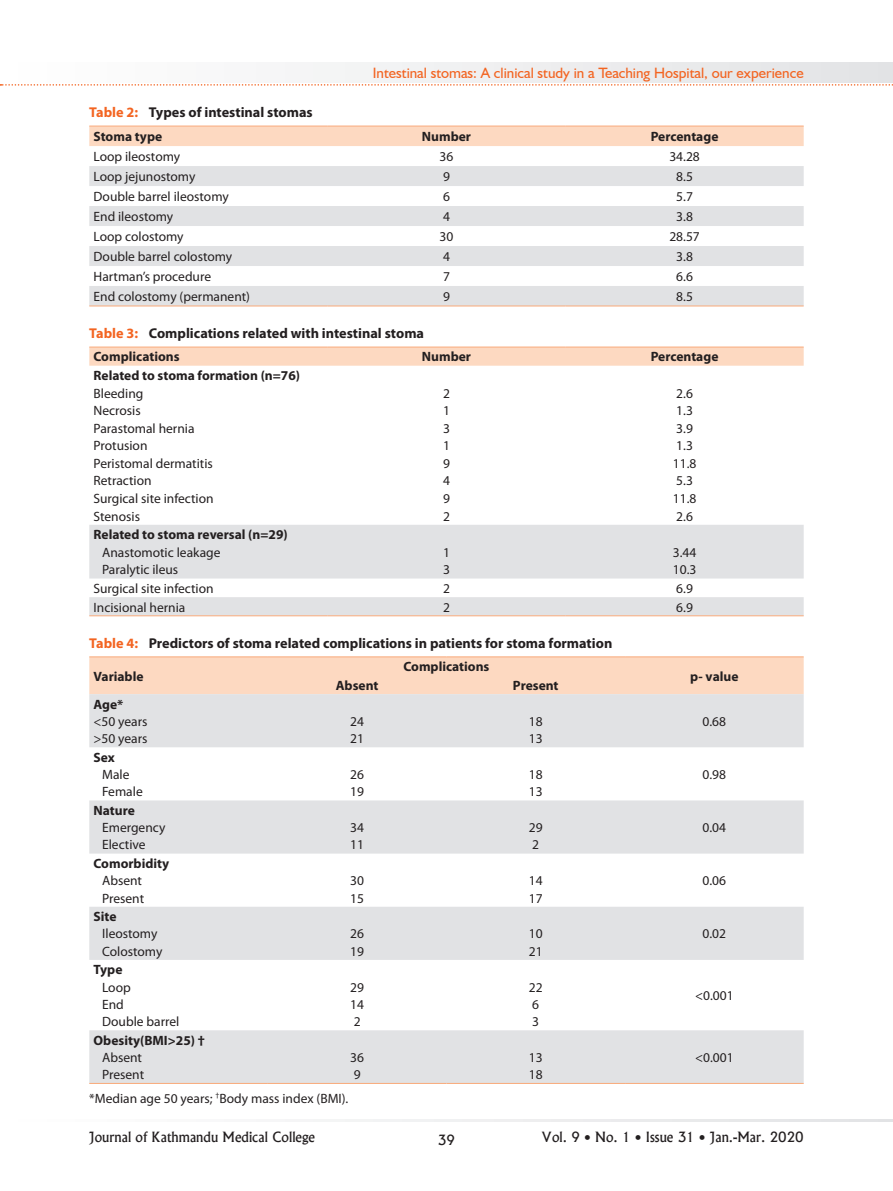
<style>
.page{position:relative;width:893px;height:1191px;background:#fff}
.page>*{position:absolute;margin:0;border:0;box-sizing:border-box;transform-origin:0 0}
.t1{font:15px "Humanist 521 BT";color:#f36421}
.t2{font:700 14.25px "Myriad Pro";color:#231f20}
.t3{font:13.5px/17.5px "Myriad Pro";color:#231f20}
.t4{font:700 13.5px "Myriad Pro";color:#231f20}
.t5{font:13.5px "Alaska";color:#231f20}
.s1{color:#f36421}
</style>
<div class="page">
<svg style="left:313px;top:1119px;width:580px;height:2px"></svg>
<svg style="left:0;top:63px;width:893px;height:23px"></svg>
<div style="left:89px;top:127px;width:715px;height:19px;background:#fdd9c1"></div>
<svg style="left:89px;top:166px;width:715px;height:139px;fill:#e1e2e4"></svg>
<hr style="left:89px;top:125px;width:238px;height:2px;background:#f9ad80">
<hr style="left:327px;top:125px;width:239px;height:2px;background:#f9ad80">
<hr style="left:566px;top:125px;width:238px;height:2px;background:#f9ad80">
<hr style="left:89px;top:305px;width:238px;height:1px;background:#f9ad80">
<hr style="left:327px;top:305px;width:239px;height:1px;background:#f9ad80">
<hr style="left:566px;top:305px;width:238px;height:1px;background:#f9ad80">
<svg style="left:89px;top:347px;width:715px;height:19px;background:#fcd8c0"></svg>
<svg style="left:89px;top:525px;width:715px;height:90px;fill:#e1e2e4"></svg>
<hr style="left:89px;top:346px;width:238px;height:1px;background:#f9ad80">
<hr style="left:327px;top:346px;width:239px;height:1px;background:#f9ad80">
<hr style="left:566px;top:346px;width:238px;height:1px;background:#f9ad80">
<hr style="left:89px;top:615px;width:238px;height:1px;background:#f9ad80">
<hr style="left:327px;top:615px;width:239px;height:1px;background:#f9ad80">
<hr style="left:566px;top:615px;width:238px;height:1px;background:#f9ad80">
<div style="left:89px;top:657px;width:715px;height:37px;background:#fdd9c1"></div>
<svg style="left:89px;top:694px;width:715px;height:389px;fill:#e1e2e4"></svg>
<hr style="left:89px;top:1083px;width:179px;height:1px;background:#f9ad80">
<hr style="left:268px;top:1083px;width:178px;height:1px;background:#f9ad80">
<hr style="left:446px;top:1083px;width:179px;height:1px;background:#f9ad80">
<hr style="left:625px;top:1083px;width:179px;height:1px;background:#f9ad80">
<hr style="left:89px;top:656px;width:179px;height:1px;background:#f9ad80">
<hr style="left:268px;top:656px;width:178px;height:1px;background:#f9ad80">
<hr style="left:446px;top:656px;width:179px;height:1px;background:#f9ad80">
<hr style="left:625px;top:656px;width:179px;height:1px;background:#f9ad80">
<p class="t1" style="left:373px;top:63px;width:432px">Intestinal stomas: A clinical study in a Teaching Hospital, our experience</p>
<p class="t2" style="left:89px;top:103px;width:225px"><span class="s1">Table 2:</span> Types of intestinal stomas</p>
<p class="t4" style="left:94px;top:128px;width:70px">Stoma type</p>
<p class="t4" style="left:422px;top:128px;width:51px">Number</p>
<p class="t4" style="left:651px;top:128px;width:69px">Percentage</p>
<p class="t3" style="left:94px;top:148px;width:88px">Loop ileostomy</p>
<p class="t3" style="left:440px;top:148px;width:15px">36</p>
<p class="t3" style="left:669px;top:148px;width:32px">34.28</p>
<p class="t3" style="left:94px;top:168px;width:103px">Loop jejunostomy</p>
<p class="t3" style="left:443px;top:168px;width:8px">9</p>
<p class="t3" style="left:676px;top:168px;width:18px">8.5</p>
<p class="t3" style="left:94px;top:187px;width:137px">Double barrel ileostomy</p>
<p class="t3" style="left:443px;top:187px;width:8px">6</p>
<p class="t3" style="left:676px;top:187px;width:18px">5.7</p>
<p class="t3" style="left:94px;top:207px;width:81px">End ileostomy</p>
<p class="t3" style="left:443px;top:207px;width:8px">4</p>
<p class="t3" style="left:676px;top:207px;width:18px">3.8</p>
<p class="t3" style="left:94px;top:227px;width:92px">Loop colostomy</p>
<p class="t3" style="left:440px;top:227px;width:15px">30</p>
<p class="t3" style="left:669px;top:227px;width:32px">28.57</p>
<p class="t3" style="left:94px;top:247px;width:140px">Double barrel colostomy</p>
<p class="t3" style="left:443px;top:247px;width:8px">4</p>
<p class="t3" style="left:676px;top:247px;width:18px">3.8</p>
<p class="t3" style="left:94px;top:267px;width:119px">Hartman’s procedure</p>
<p class="t3" style="left:443px;top:267px;width:8px">7</p>
<p class="t3" style="left:676px;top:267px;width:18px">6.6</p>
<p class="t3" style="left:94px;top:287px;width:158px">End colostomy (permanent)</p>
<p class="t3" style="left:443px;top:287px;width:8px">9</p>
<p class="t3" style="left:676px;top:287px;width:18px">8.5</p>
<p class="t2" style="left:89px;top:324px;width:336px"><span class="s1">Table 3:</span> Complications related with intestinal stoma</p>
<p class="t4" style="left:94px;top:348px;width:88px">Complications</p>
<p class="t4" style="left:422px;top:348px;width:51px">Number</p>
<p class="t4" style="left:651px;top:348px;width:69px">Percentage</p>
<p class="t4" style="left:94px;top:367px;width:208px">Related to stoma formation (n=76)</p>
<p class="t3" style="left:94px;top:384px;width:122px">Bleeding<br>Necrosis<br>Parastomal hernia<br>Protusion<br>Peristomal dermatitis<br>Retraction<br>Surgical site infection<br>Stenosis</p>
<p class="t3" style="left:443px;top:384px;width:8px;text-align:justify">2<br>1<br>3<br>1<br>9<br>4<br>9<br>2</p>
<p class="t3" style="left:673px;top:384px;width:25px">2.6<br>1.3<br>3.9<br>1.3<br>11.8<br>5.3<br>11.8<br>2.6</p>
<p class="t4" style="left:94px;top:526px;width:196px">Related to stoma reversal (n=29)</p>
<p class="t3" style="left:102px;top:543px;width:120px">Anastomotic leakage<br>Paralytic ileus</p>
<p class="t3" style="left:443px;top:543px;width:8px">1<br>3</p>
<p class="t3" style="left:673px;top:543px;width:25px">3.44<br>10.3</p>
<p class="t3" style="left:94px;top:579px;width:122px">Surgical site infection</p>
<p class="t3" style="left:443px;top:579px;width:8px">2</p>
<p class="t3" style="left:676px;top:579px;width:18px">6.9</p>
<p class="t3" style="left:94px;top:598px;width:93px">Incisional hernia</p>
<p class="t3" style="left:443px;top:598px;width:8px">2</p>
<p class="t3" style="left:676px;top:598px;width:18px">6.9</p>
<p class="t2" style="left:89px;top:634px;width:525px"><span class="s1">Table 4:</span> Predictors of stoma related complications in patients for stoma formation</p>
<p class="t4" style="left:94px;top:667px;width:52px">Variable</p>
<p class="t4" style="left:403px;top:658px;width:88px">Complications</p>
<p class="t4" style="left:690px;top:667px;width:50px">p- value</p>
<p class="t4" style="left:336px;top:676px;width:44px">Absent</p>
<p class="t4" style="left:513px;top:676px;width:47px">Present</p>
<p class="t4" style="left:94px;top:695px;width:31px">Age*</p>
<p class="t3" style="left:94px;top:712px;width:56px">&lt;50 years &gt;50 years</p>
<p class="t3" style="left:350px;top:712px;width:15px">24<br>21</p>
<p class="t3" style="left:529px;top:712px;width:15px">18<br>13</p>
<p class="t3" style="left:703px;top:712px;width:25px">0.68</p>
<p class="t4" style="left:94px;top:748px;width:23px">Sex</p>
<p class="t3" style="left:102px;top:765px;width:42px">Male<br>Female</p>
<p class="t3" style="left:350px;top:765px;width:15px">26<br>19</p>
<p class="t3" style="left:529px;top:765px;width:15px">18<br>13</p>
<p class="t3" style="left:703px;top:765px;width:25px">0.98</p>
<p class="t4" style="left:94px;top:801px;width:43px">Nature</p>
<p class="t3" style="left:102px;top:818px;width:65px">Emergency<br>Elective</p>
<p class="t3" style="left:350px;top:818px;width:15px">34<br>11</p>
<p class="t3" style="left:529px;top:818px;width:15px">29<br>2</p>
<p class="t3" style="left:703px;top:818px;width:25px">0.04</p>
<p class="t4" style="left:94px;top:854px;width:77px">Comorbidity</p>
<p class="t3" style="left:102px;top:872px;width:44px">Absent<br>Present</p>
<p class="t3" style="left:350px;top:872px;width:15px">30<br>15</p>
<p class="t3" style="left:529px;top:872px;width:15px">14<br>17</p>
<p class="t3" style="left:703px;top:871px;width:25px">0.06</p>
<p class="t4" style="left:94px;top:907px;width:25px">Site</p>
<p class="t3" style="left:102px;top:925px;width:62px">Ileostomy<br>Colostomy</p>
<p class="t3" style="left:350px;top:925px;width:15px">26<br>19</p>
<p class="t3" style="left:529px;top:925px;width:15px">10<br>21</p>
<p class="t3" style="left:703px;top:925px;width:25px">0.02</p>
<p class="t4" style="left:94px;top:961px;width:30px">Type</p>
<p class="t3" style="left:102px;top:978px;width:79px">Loop<br>End<br>Double barrel</p>
<p class="t3" style="left:350px;top:978px;width:15px;text-align:justify">29<br>14<br>2</p>
<p class="t3" style="left:529px;top:978px;width:15px">22<br>6<br>3</p>
<p class="t3" style="left:695px;top:986px;width:40px">&lt;0.001</p>
<p class="t4" style="left:94px;top:1031px;width:113px">Obesity(BMI&gt;25) †</p>
<p class="t3" style="left:102px;top:1048px;width:44px">Absent<br>Present</p>
<p class="t3" style="left:350px;top:1048px;width:15px">36<br>9</p>
<p class="t3" style="left:529px;top:1048px;width:15px">13<br>18</p>
<p class="t3" style="left:695px;top:1048px;width:40px">&lt;0.001</p>
<p class="t3" style="left:89px;top:1089px;width:261px">*Median age 50 years; <sup>†</sup>Body mass index (BMI).</p>
<p class="t5" style="left:89px;top:1129px;width:227px">Journal of Kathmandu Medical College</p>
<p class="t5" style="left:438px;top:1131px;width:19px">39</p>
<p class="t5" style="left:542px;top:1129px;width:264px">Vol. 9 • No. 1 • Issue 31 • Jan.-Mar. 2020</p>
</div>
